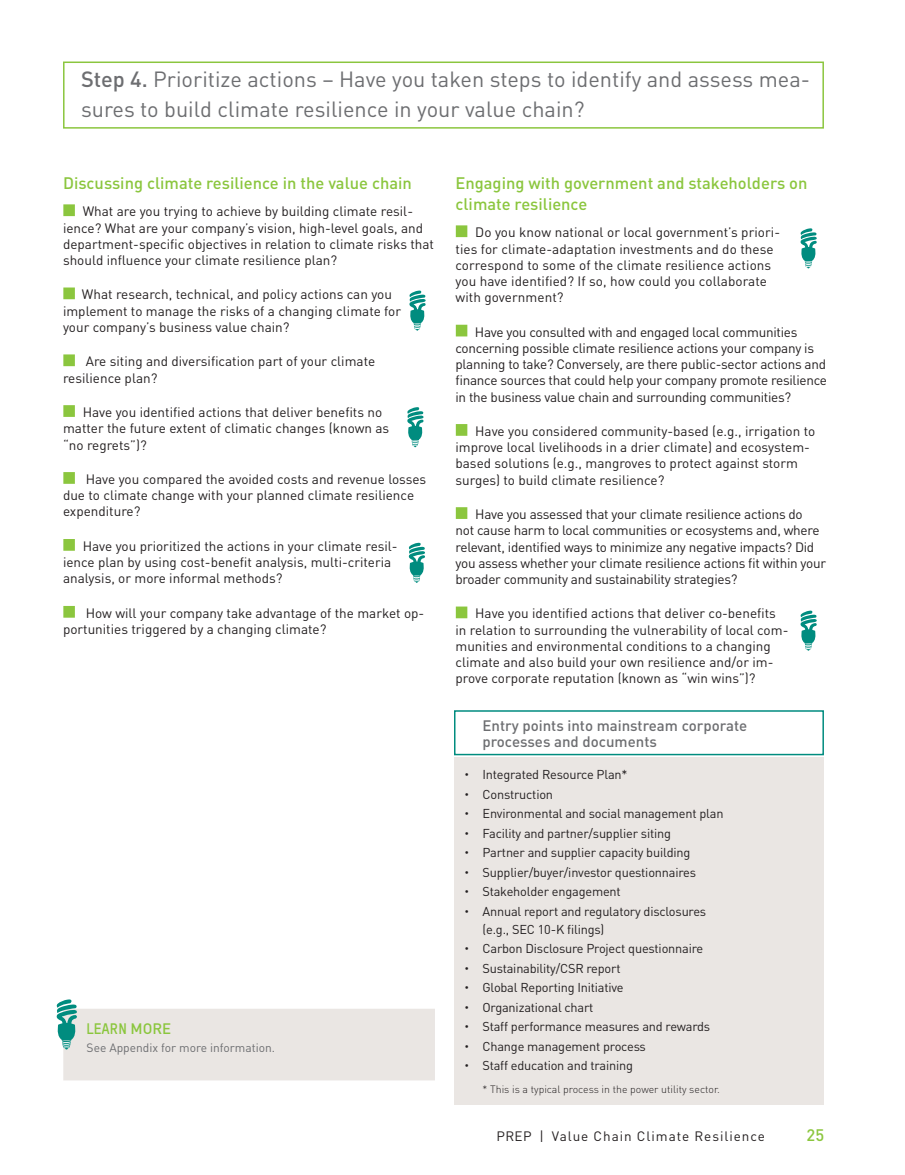
<style>
.page{position:relative;width:905px;height:1175px;background:#fff}
.page>*{position:absolute;margin:0;border:0;box-sizing:border-box;transform-origin:0 0}
.t1{font:21.75px/30px "DIN";color:#6d6e71}
.t2{font:500 16.5px/21px "DIN";color:#8bc63e}
.t3{font:500 15px/16.5px "DIN";color:#6d6e71}
.t4{font:700 15px "TSTAR";color:#8bc63e}
.t5{font:13.5px/16.2px "DIN";color:#231f20}
.t6{font:13.5px/16.2px "DIN";letter-spacing:-.02em;color:#231f20}
.t7{font:13.5px "DIN";letter-spacing:.07em;color:#231f20}
.t8{font:12.75px/18px "DIN";letter-spacing:-.015em;color:#231f20}
.t9{font:12px "DIN";color:#6d6e71}
.t10{font:300 10.5px "DIN";color:#231f20}
.s1{font-weight:500}
.s2{font-family:"Minion Pro";font-size:30px;color:#8bc63e}
.s3{font-family:"DIN";font-weight:500}
.s4{font-family:"TSTAR"}
</style>
<div class="page">
<svg style="left:56px;top:999px;width:379px;height:81px"></svg>
<div style="left:63px;top:204px;width:12px;height:12px;border:3px solid #8bc63e"></div>
<div style="left:63px;top:287px;width:12px;height:12px;border:3px solid #8bc63e"></div>
<div style="left:63px;top:354px;width:12px;height:12px;border:3px solid #8bc63e"></div>
<div style="left:63px;top:405px;width:12px;height:12px;border:3px solid #8bc63e"></div>
<div style="left:63px;top:472px;width:12px;height:12px;border:3px solid #8bc63e"></div>
<div style="left:63px;top:539px;width:12px;height:12px;border:3px solid #8bc63e"></div>
<div style="left:63px;top:606px;width:12px;height:11px;border:3px solid #8bc63e"></div>
<div style="left:456px;top:225px;width:11px;height:12px;border:3px solid #8bc63e"></div>
<div style="left:456px;top:325px;width:11px;height:11px;border:3px solid #8bc63e"></div>
<div style="left:456px;top:424px;width:11px;height:12px;border:3px solid #8bc63e"></div>
<div style="left:456px;top:507px;width:11px;height:12px;border:3px solid #8bc63e"></div>
<div style="left:456px;top:606px;width:11px;height:12px;border:3px solid #8bc63e"></div>
<div style="left:63px;top:62px;width:761px;height:67px;border:2px solid #8bc63e"></div>
<div style="left:454px;top:757px;width:370px;height:347px;background:#eae6e3"></div>
<div style="left:454px;top:710px;width:370px;height:45px;border:2px solid #008c7f"></div>
<svg style="left:409px;top:290px;width:17px;height:41px"></svg>
<svg style="left:800px;top:228px;width:17px;height:41px"></svg>
<svg style="left:800px;top:610px;width:17px;height:41px"></svg>
<svg style="left:408px;top:542px;width:17px;height:41px"></svg>
<svg style="left:407px;top:407px;width:17px;height:41px"></svg>
<h1 class="t1" style="left:81px;top:64px;width:730px"><span class="s1">Step 4.</span> Prioritize actions – Have you taken steps to identify and assess mea&shy;sures to build climate resilience in your value chain?</h1>
<p class="t2" style="left:63px;top:171px;width:350px">Discussing climate resilience in the value chain</p>
<p class="t5" style="left:63px;top:203px;width:372px"><span class="s2">■</span> What are you trying to achieve by building climate resil&shy;ience? What are your company’s vision, high-level goals, and department-specific objectives in relation to climate risks that should influence your climate resilience plan?</p>
<p class="t5" style="left:63px;top:286px;width:339px"><span class="s2">■</span> What research, technical, and policy actions can you implement to manage the risks of a changing climate for your company’s business value chain?</p>
<p class="t5" style="left:63px;top:353px;width:314px"><span class="s2">■</span> Are siting and diversification part of your climate resilience plan?</p>
<p class="t5" style="left:63px;top:404px;width:328px"><span class="s2">■</span> Have you identified actions that deliver benefits no matter the future extent of climatic changes (known as “no regrets”)?</p>
<p class="t5" style="left:63px;top:471px;width:365px"><span class="s2">■</span> Have you compared the avoided costs and revenue losses due to climate change with your planned climate resilience expenditure?</p>
<p class="t5" style="left:63px;top:538px;width:336px"><span class="s2">■</span> Have you prioritized the actions in your climate resil&shy;ience plan by using cost-benefit analysis, multi-criteria analysis, or more informal methods?</p>
<p class="t5" style="left:63px;top:604px;width:363px"><span class="s2">■</span> How will your company take advantage of the market op&shy;portunities triggered by a changing climate?</p>
<p class="t4" style="left:87px;top:1019px;width:86px">LEARN <span class="s3">MORE</span></p>
<p class="t9" style="left:87px;top:1040px;width:190px">See Appendix for more information.</p>
<p class="t2" style="left:455px;top:171px;width:353px">Engaging with government and stakeholders on climate resilience</p>
<p class="t5" style="left:455px;top:224px;width:326px"><span class="s2">■</span> Do you know national or local government’s priori&shy;ties for climate-adaptation investments and do these correspond to some of the climate resilience actions you have identified? If so, how could you collaborate with government?</p>
<p class="t6" style="left:455px;top:323px;width:373px"><span class="s2">■</span> Have you consulted with and engaged local communities concerning possible climate resilience actions your company is planning to take? Conversely, are there public-sector actions and finance sources that could help your company promote resilience in the business value chain and surrounding communities?</p>
<p class="t5" style="left:455px;top:423px;width:361px"><span class="s2">■</span> Have you considered community-based (e.g., irrigation to improve local livelihoods in a drier climate) and ecosystem&shy;based solutions (e.g., mangroves to protect against storm surges) to build climate resilience?</p>
<p class="t6" style="left:455px;top:506px;width:372px"><span class="s2">■</span> Have you assessed that your climate resilience actions do<br>not cause harm to local communities or ecosystems and, where relevant, identified ways to minimize any negative impacts? Did you assess whether your climate resilience actions fit within your broader community and sustainability strategies?</p>
<p class="t5" style="left:455px;top:605px;width:334px"><span class="s2">■</span> Have you identified actions that deliver co-benefits in relation to surrounding the vulnerability of local com&shy;munities and environmental conditions to a changing climate and also build your own resilience and/or im&shy;prove corporate reputation (known as “win wins”)?</p>
<p class="t3" style="left:482px;top:716px;width:266px">Entry points into mainstream corporate processes and documents</p>
<p class="t8" style="left:464px;top:765px;width:165px"><span class="s4">•</span> Integrated Resource Plan*</p>
<p class="t8" style="left:464px;top:785px;width:90px"><span class="s4">•</span> Construction</p>
<p class="t8" style="left:464px;top:804px;width:260px"><span class="s4">•</span> Environmental and social management plan</p>
<p class="t8" style="left:464px;top:824px;width:208px"><span class="s4">•</span> Facility and partner/supplier siting</p>
<p class="t8" style="left:464px;top:843px;width:227px"><span class="s4">•</span> Partner and supplier capacity building</p>
<p class="t8" style="left:464px;top:863px;width:233px"><span class="s4">•</span> Supplier/buyer/investor questionnaires</p>
<p class="t8" style="left:464px;top:882px;width:158px"><span class="s4">•</span> Stakeholder engagement</p>
<p class="t8" style="left:482px;top:901px;width:225px;text-indent:-18px"><span class="s4">•</span> Annual report and regulatory disclosures (e.g., SEC 10-K filings)</p>
<p class="t8" style="left:464px;top:939px;width:240px"><span class="s4">•</span> Carbon Disclosure Project questionnaire</p>
<p class="t8" style="left:464px;top:958px;width:158px"><span class="s4">•</span> Sustainability/CSR report</p>
<p class="t8" style="left:464px;top:978px;width:161px"><span class="s4">•</span> Global Reporting Initiative</p>
<p class="t8" style="left:464px;top:997px;width:130px"><span class="s4">•</span> Organizational chart</p>
<p class="t8" style="left:464px;top:1017px;width:247px"><span class="s4">•</span> Staff performance measures and rewards</p>
<p class="t8" style="left:464px;top:1036px;width:183px"><span class="s4">•</span> Change management process</p>
<p class="t8" style="left:464px;top:1056px;width:170px"><span class="s4">•</span> Staff education and training</p>
<p class="t10" style="left:482px;top:1082px;width:239px">* This is a typical process in the power utility sector.</p>
<p class="t7" style="left:496px;top:1127px;width:270px">PREP | Value Chain Climate Resilience</p>
<p class="t2" style="left:806px;top:1123px;width:19px">25</p>
</div>
